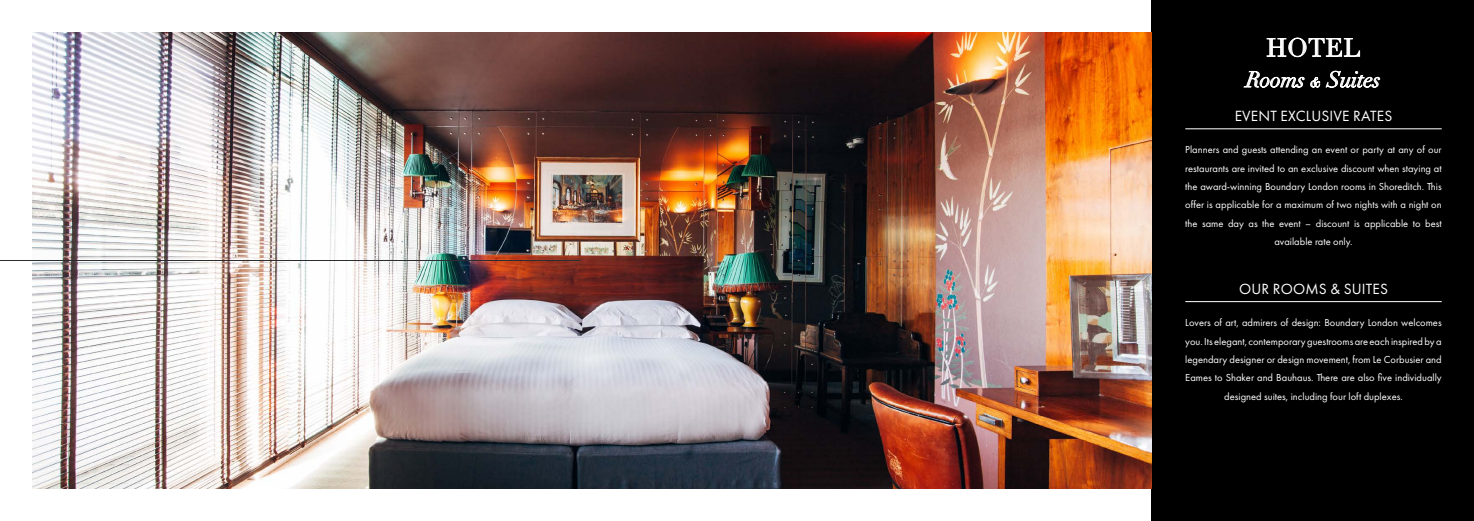
<style>
.page{position:relative;width:1474px;height:521px;background:#fff}
.page>*{position:absolute;margin:0;border:0;box-sizing:border-box;transform-origin:0 0}
.t1{font:24.94px "Didot";letter-spacing:.02em;color:#fff}
.t2{font:italic 21.79px "Didot";letter-spacing:-.005em;color:#fff}
.t3{font:15.31px "Futura PT";letter-spacing:.01em;color:#fff}
.t4{font:10.5px/18.4px "Futura PT";color:#fff;text-align:center}
.s1{font-size:13.12px}
</style>
<div class="page">
<div style="left:1151px;top:0;width:322px;height:521px;background:#000"></div>
<svg style="left:1243px;top:71px;width:61px;height:17px"></svg>
<svg style="left:1310px;top:77px;width:9px;height:10px"></svg>
<svg style="left:1325px;top:71px;width:54px;height:17px"></svg>
<svg style="left:1266px;top:38px;width:93px;height:19px"></svg>
<hr style="left:1185px;top:129px;width:256px;height:1px;background:#fff">
<hr style="left:1185px;top:301px;width:256px;height:1px;background:#fff">
<img style="left:32px;top:32px;width:1119px;height:457px">
<hr style="left:0;top:260px;width:580px;height:1px;background:#2b2d30">
<h1 class="t1" style="left:1266px;top:33px;width:96px">HOTEL</h1>
<h2 class="t2" style="left:1245px;top:66px;width:136px">Rooms <span class="s1">&amp;</span> Suites</h2>
<h3 class="t3" style="left:1234px;top:107px;width:159px">EVENT EXCLUSIVE RATES</h3>
<p class="t4" style="left:1185px;top:141px;width:258px">Planners and guests attending an event or party at any of our restaurants are invited to an exclusive discount when staying at the award-winning Boundary London rooms in Shoreditch. This offer is applicable for a maximum of two nights with a night on the same day as the event – discount is applicable to best available rate only.</p>
<h3 class="t3" style="left:1238px;top:279px;width:150px">OUR ROOMS &amp; SUITES</h3>
<p class="t4" style="left:1185px;top:313px;width:258px">Lovers of art, admirers of design: Boundary London welcomes you. Its elegant, contemporary guestrooms are each inspired by a legendary designer or design movement, from Le Corbusier and Eames to Shaker and Bauhaus. There are also five individually designed suites, including four loft duplexes.</p>
</div>
